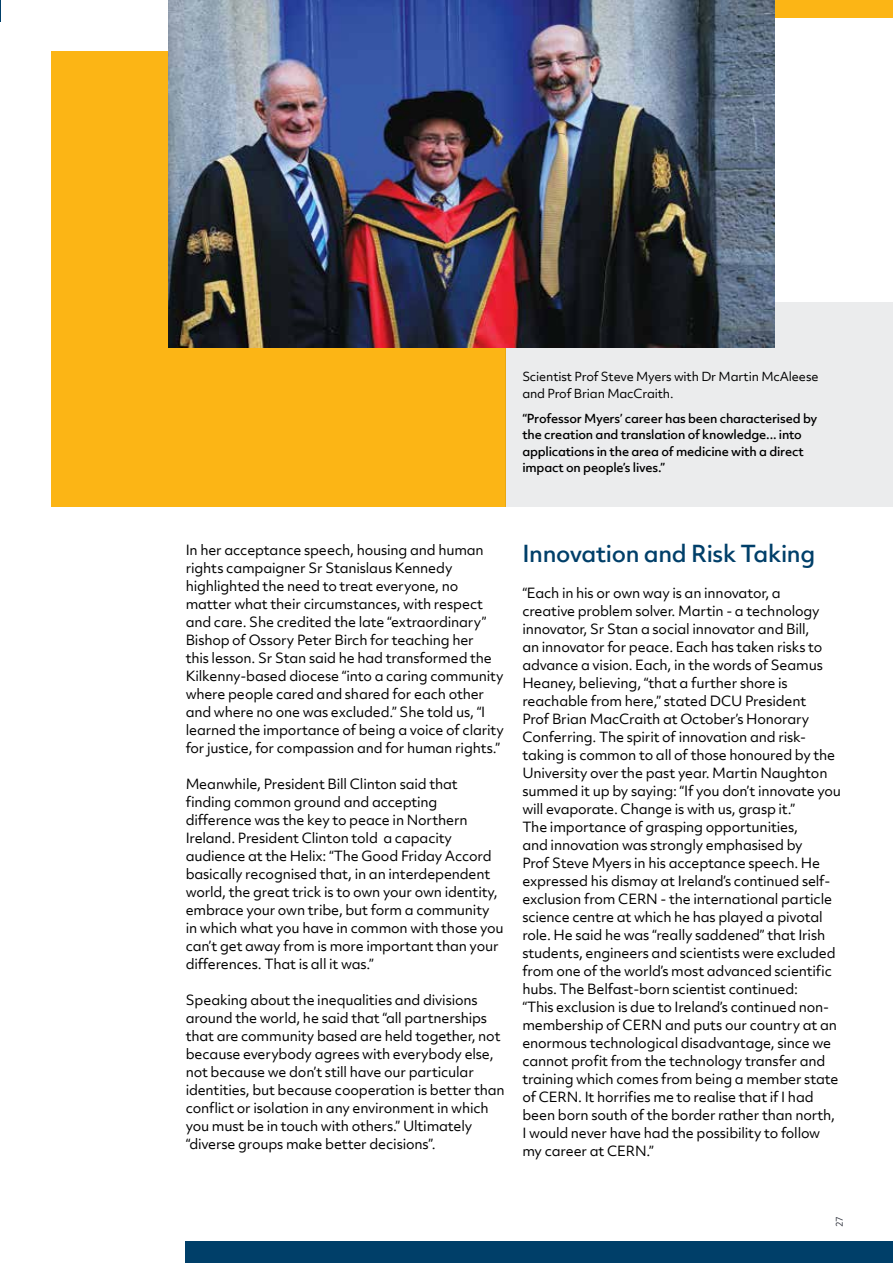
<style>
.page{position:relative;width:893px;height:1263px;background:#fff}
.page>*{position:absolute;margin:0;border:0;box-sizing:border-box;transform-origin:0 0}
.t1{font:500 22.5px "Objektiv Mk 2";letter-spacing:-.015em;color:#003f69}
.t2{font:13.5px/18px "Objektiv Mk 2";letter-spacing:-.015em;color:#000}
.t3{font:500 12px/16.5px "Objektiv Mk 2";letter-spacing:-.015em;color:#000}
.t4{font:12px/16.5px "Objektiv Mk 2";letter-spacing:-.015em;color:#000}
.t5{font:9px "Objektiv Mk 2";color:#343741}
</style>
<div class="page">
<div style="left:505px;top:302px;width:388px;height:205px;background:#ebeced"></div>
<div style="left:51px;top:51px;width:454px;height:456px;background:#fcb515"></div>
<div style="left:775px;top:0;width:118px;height:17px;background:#fcb515"></div>
<img style="left:169px;top:0;width:606px;height:347px">
<div style="left:186px;top:1242px;width:707px;height:21px;background:#003f69"></div>
<svg style="left:0;top:0;width:1px;height:21px"></svg>
<p class="t4" style="left:522px;top:368px;width:298px">Scientist Prof Steve Myers with Dr Martin McAleese and Prof Brian MacCraith.</p>
<p class="t3" style="left:522px;top:410px;width:297px">“Professor Myers’ career has been characterised by the creation and translation of knowledge... into applications in the area of medicine with a direct impact on people’s lives.”</p>
<p class="t2" style="left:186px;top:541px;width:320px">In her acceptance speech, housing and human rights campaigner Sr Stanislaus Kennedy highlighted the need to treat everyone, no matter what their circumstances, with respect and care. She credited the late “extraordinary” Bishop of Ossory Peter Birch for teaching her<br>this lesson. Sr Stan said he had transformed the Kilkenny-based diocese “into a caring community where people cared and shared for each other and where no one was excluded.” She told us, “I learned the importance of being a voice of clarity for justice, for compassion and for human rights.”</p>
<p class="t2" style="left:186px;top:775px;width:319px">Meanwhile, President Bill Clinton said that finding common ground and accepting difference was the key to peace in Northern Ireland. President Clinton told a capacity audience at the Helix: “The Good Friday Accord basically recognised that, in an interdependent world, the great trick is to own your own identity, embrace your own tribe, but form a community in which what you have in common with those you can’t get away from is more important than your differences. That is all it was.”</p>
<p class="t2" style="left:186px;top:991px;width:321px">Speaking about the inequalities and divisions around the world, he said that “all partnerships that are community based are held together, not because everybody agrees with everybody else, not because we don’t still have our particular identities, but because cooperation is better than conflict or isolation in any environment in which you must be in touch with others.” Ultimately “diverse groups make better decisions”.</p>
<h1 class="t1" style="left:522px;top:538px;width:294px">Innovation and Risk Taking</h1>
<p class="t2" style="left:522px;top:584px;width:320px">“Each in his or own way is an innovator, a<br>creative problem solver. Martin - a technology innovator, Sr Stan a social innovator and Bill,<br>an innovator for peace. Each has taken risks to advance a vision. Each, in the words of Seamus Heaney, believing, “that a further shore is reachable from here,” stated DCU President<br>Prof Brian MacCraith at October’s Honorary Conferring. The spirit of innovation and risk&shy;taking is common to all of those honoured by the University over the past year. Martin Naughton summed it up by saying: “If you don’t innovate you will evaporate. Change is with us, grasp it.”<br>The importance of grasping opportunities,<br>and innovation was strongly emphasised by<br>Prof Steve Myers in his acceptance speech. He expressed his dismay at Ireland’s continued self&shy;exclusion from CERN - the international particle science centre at which he has played a pivotal role. He said he was “really saddened” that Irish students, engineers and scientists were excluded from one of the world’s most advanced scientific hubs. The Belfast-born scientist continued:<br>“This exclusion is due to Ireland’s continued non&shy;membership of CERN and puts our country at an enormous technological disadvantage, since we cannot profit from the technology transfer and training which comes from being a member state of CERN. It horrifies me to realise that if I had been born south of the border rather than north, I would never have had the possibility to follow my career at CERN.”</p>
<p class="t5" style="left:833px;top:1227px;width:13px;rotate:-90deg">27</p>
</div>
